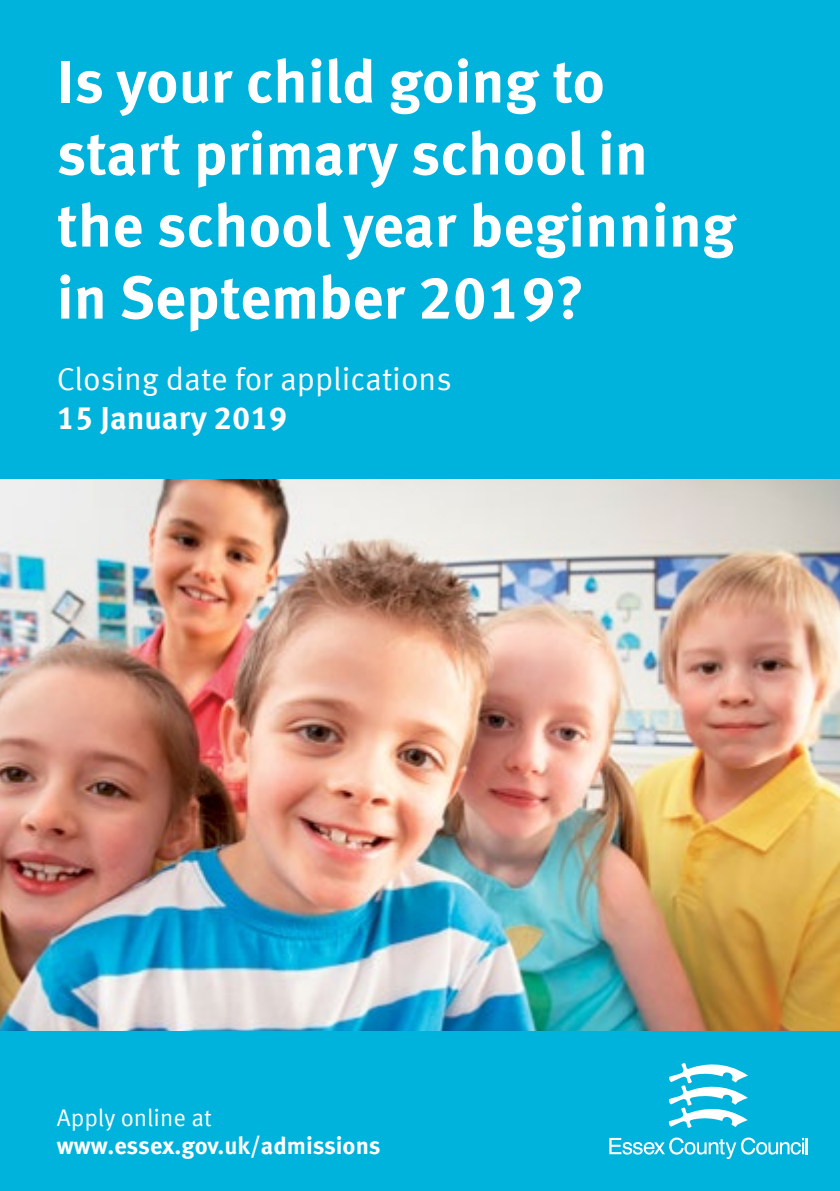
<style>
.page{position:relative;width:840px;height:1191px;background:#fff}
.page>*{position:absolute;margin:0;border:0;box-sizing:border-box;transform-origin:0 0}
.t1{font:700 60px/72px "Meta Offc";color:#fff}
.t2{font:32px "Meta Offc Norm";color:#fff}
.t3{font:700 32px "Meta Offc";color:#fff}
.t4{font:700 24px "Meta Offc";letter-spacing:-.005em;color:#fff}
.t5{font:24px "Meta Offc Norm";color:#fff}
</style>
<div class="page">
<img style="left:0;top:478px;width:839px;height:553px">
<div style="left:0;top:0;width:839px;height:478px;background:#00b3dc"></div>
<div style="left:0;top:1031px;width:839px;height:160px;background:#00b3dc"></div>
<svg style="left:609px;top:1137px;width:198px;height:22px"></svg>
<svg style="left:668px;top:1063px;width:79px;height:65px"></svg>
<p class="t1" style="left:57px;top:47px;width:680px">Is your child going to start primary school in the school year beginning in September 2019?</p>
<p class="t2" style="left:57px;top:361px;width:396px">Closing date for applications</p>
<p class="t3" style="left:57px;top:399px;width:232px">15 January 2019</p>
<p class="t5" style="left:57px;top:1103px;width:156px">Apply online at</p>
<p class="t4" style="left:57px;top:1131px;width:325px">www.essex.gov.uk/admissions</p>
</div>
